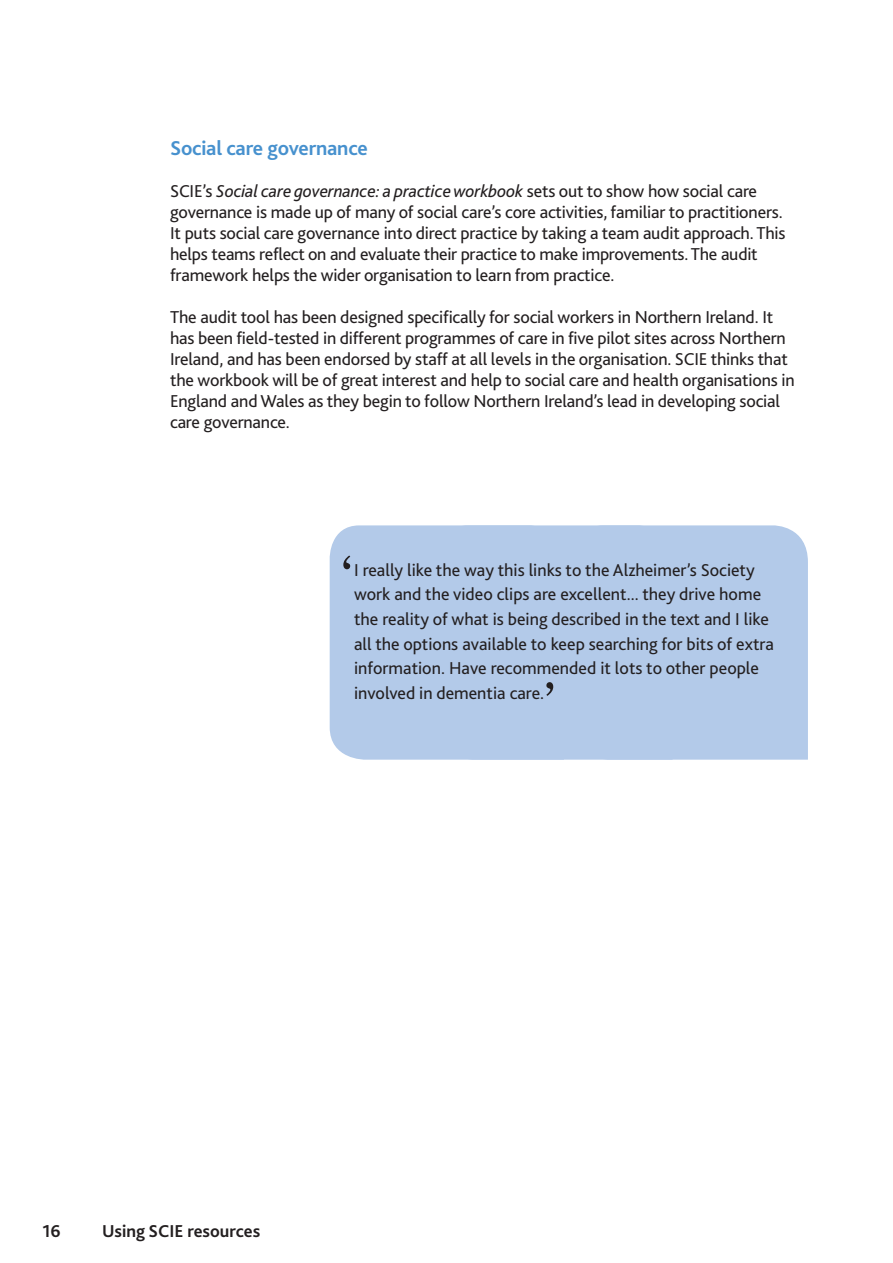
<style>
.page{position:relative;width:893px;height:1263px;background:#fff}
.page>*{position:absolute;margin:0;border:0;box-sizing:border-box;transform-origin:0 0}
.t1{font:51px "Bookman BT";color:#231f20}
.t2{font:700 21px "Bliss 2";letter-spacing:-.01em;color:#4791ce}
.t3{font:18px/21px "Bliss 2";letter-spacing:-.01em;color:#231f20}
.t4{font:700 18px "Bliss 2";color:#231f20}
.s1{font-style:italic}
</style>
<div class="page">
<div style="left:673px;top:525px;width:135px;height:235px;background:#b3cae9"></div>
<div style="left:564px;top:525px;width:109px;height:235px;background:#b3cae9"></div>
<div style="left:330px;top:525px;width:234px;height:235px;background:#b3cae9"></div>
<p class="t2" style="left:170px;top:140px;width:199px">Social care governance</p>
<p class="t3" style="left:170px;top:182px;width:617px">SCIE’s <span class="s1">Social care governance: a practice workbook</span> sets out to show how social care governance is made up of many of social care’s core activities, familiar to practitioners.<br>It puts social care governance into direct practice by taking a team audit approach. This helps teams reflect on and evaluate their practice to make improvements. The audit framework helps the wider organisation to learn from practice.</p>
<p class="t3" style="left:170px;top:308px;width:626px">The audit tool has been designed specifically for social workers in Northern Ireland. It has been field-tested in different programmes of care in five pilot sites across Northern Ireland, and has been endorsed by staff at all levels in the organisation. SCIE thinks that the workbook will be of great interest and help to social care and health organisations in England and Wales as they begin to follow Northern Ireland’s lead in developing social care governance.</p>
<h1 class="t1" style="left:341px;top:552px;width:16px">‘</h1>
<p class="t3" style="left:354px;top:559px;width:422px;line-height:24.6px">I really like the way this links to the Alzheimer’s Society work and the video clips are excellent... they drive home the reality of what is being described in the text and I like all the options available to keep searching for bits of extra information. Have recommended it lots to other people involved in dementia care.</p>
<h1 class="t1" style="left:543px;top:679px;width:16px">’</h1>
<p class="t4" style="left:43px;top:1224px;width:20px">16</p>
<p class="t4" style="left:102px;top:1224px;width:160px">Using SCIE resources</p>
</div>
